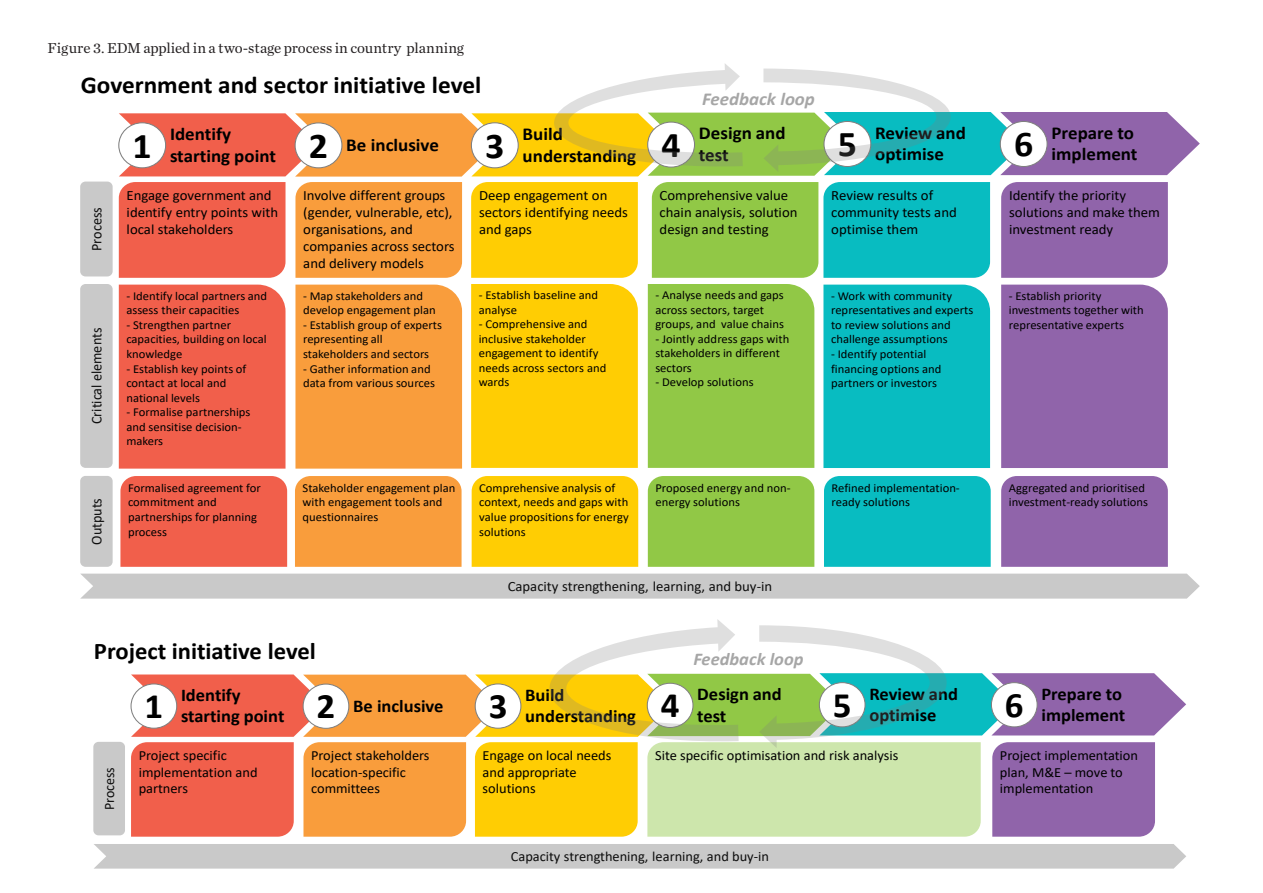
<style>
.page{position:relative;width:1263px;height:893px;background:#fff}
.page>*{position:absolute;margin:0;border:0;box-sizing:border-box;transform-origin:0 0}
.t1{font:700 24.3px "Calibri";color:#000;scale:1.04 1}
.t2{font:700 23.85px "Calibri";color:#000}
.t3{font:700 18.15px/21.9px "Calibri";color:#000;scale:1.04 1}
.t4{font:italic 700 18.15px "Calibri";color:#a6a6a6;scale:1.04 1}
.t5{font:700 18px/21.6px "Calibri";color:#000}
.t6{font:italic 700 18px "Calibri";color:#a6a6a6}
.IIED_WP_Figure_title{font:15px "Chronicle Text G1";letter-spacing:-.005em;color:#231f20}
.t7{font:14.7px "Calibri";color:#0d0d0d;scale:.96 1}
.t8{font:14.4px "Calibri";letter-spacing:-.005em;color:#0d0d0d}
.t9{font:14.25px/17px "Calibri";color:#000;scale:1.04 1}
.t10{font:14.25px "Calibri";color:#0d0d0d;scale:1.04 1}
.t11{font:13.95px/16.8px "Calibri";color:#000}
.t12{font:13.95px "Calibri";color:#0d0d0d}
.t13{font:12.15px/14.5px "Calibri";color:#000;scale:1.04 1}
</style>
<div class="page">
<svg style="left:119px;top:64px;width:1081px;height:214px"></svg>
<div style="left:80px;top:574px;width:1120px;height:25px;background:#c9c9c9"></div>
<div style="left:119px;top:285px;width:166px;height:184px;background:#f15f4b"></div>
<div style="left:295px;top:285px;width:167px;height:184px;background:#f99d3c"></div>
<div style="left:471px;top:284px;width:167px;height:184px;background:#ffcd03"></div>
<div style="left:648px;top:284px;width:166px;height:184px;background:#91c846"></div>
<div style="left:823px;top:285px;width:167px;height:183px;background:#08bcc1"></div>
<div style="left:1001px;top:285px;width:167px;height:183px;background:#9064aa"></div>
<div style="left:120px;top:476px;width:167px;height:91px;background:#f15f4b"></div>
<div style="left:295px;top:476px;width:167px;height:91px;background:#f99d3c"></div>
<div style="left:472px;top:476px;width:166px;height:91px;background:#ffcd03"></div>
<div style="left:648px;top:476px;width:166px;height:91px;background:#91c846"></div>
<div style="left:824px;top:476px;width:167px;height:91px;background:#08bcc1"></div>
<div style="left:1001px;top:476px;width:167px;height:91px;background:#9064aa"></div>
<div style="left:80px;top:182px;width:33px;height:94px;background:#c9c9c9;border-radius:5px"></div>
<div style="left:80px;top:284px;width:33px;height:184px;background:#c9c9c9;border-radius:5px"></div>
<div style="left:80px;top:476px;width:33px;height:91px;background:#c9c9c9;border-radius:5px"></div>
<svg style="left:131px;top:619px;width:1055px;height:218px"></svg>
<div style="left:94px;top:844px;width:1092px;height:25px;background:#c9c9c9"></div>
<div style="left:93px;top:742px;width:32px;height:93px;background:#c9c9c9;border-radius:5px"></div>
<p class="IIED_WP_Figure_title" style="left:48px;top:36px;width:418px">Figure 3. EDM applied in a two-stage process in country planning</p>
<p class="t1" style="left:81px;top:68px;width:387px">Government and sector initiative level</p>
<p class="t4" style="left:702px;top:87px;width:110px">Feedback loop</p>
<p class="t7" style="left:86px;top:251px;width:47px;rotate:-90deg">Process</p>
<p class="t7" style="left:86px;top:424px;width:102px;rotate:-90deg">Critical elements</p>
<p class="t7" style="left:86px;top:545px;width:50px;rotate:-90deg">Outputs</p>
<p class="t3" style="left:133px;top:123px;width:296px;text-indent:37px">Identify<br><sup>1</sup> starting point <sup>2</sup> Be inclusive</p>
<p class="t3" style="left:485px;top:123px;width:147px;text-indent:37px">Build<br><sup>3</sup> understanding</p>
<p class="t3" style="left:661px;top:122px;width:121px;text-indent:37px">Design and<br><sup>4</sup> test</p>
<p class="t3" style="left:838px;top:121px;width:125px;text-indent:37px">Review and<br><sup>5</sup> optimise</p>
<p class="t3" style="left:1014px;top:121px;width:120px;text-align:right">Prepare to<br><sup>6</sup> implement</p>
<p class="t9" style="left:127px;top:186px;width:147px">Engage government and identify entry points with local stakeholders</p>
<p class="t9" style="left:303px;top:186px;width:147px">Involve different groups (gender, vulnerable, etc), organisations, and companies across sectors and delivery models</p>
<p class="t9" style="left:479px;top:186px;width:145px">Deep engagement on sectors identifying needs and gaps</p>
<p class="t9" style="left:660px;top:186px;width:134px">Comprehensive value chain analysis, solution design and testing</p>
<p class="t9" style="left:831px;top:186px;width:122px">Review results of community tests and optimise them</p>
<p class="t9" style="left:1009px;top:186px;width:147px">Identify the priority solutions and make them investment ready</p>
<p class="t13" style="left:126px;top:288px;width:137px">- Identify local partners and assess their capacities</p>
<p class="t13" style="left:126px;top:317px;width:136px">- Strengthen partner capacities, building on local knowledge</p>
<p class="t13" style="left:126px;top:361px;width:117px">- Establish key points of contact at local and national levels</p>
<p class="t13" style="left:126px;top:405px;width:121px">- Formalise partnerships and sensitise decision&shy;makers</p>
<p class="t13" style="left:303px;top:288px;width:129px">- Map stakeholders and develop engagement plan</p>
<p class="t13" style="left:303px;top:317px;width:135px">- Establish group of experts representing all stakeholders and sectors</p>
<p class="t13" style="left:303px;top:361px;width:129px">- Gather information and data from various sources</p>
<p class="t13" style="left:479px;top:287px;width:116px">- Establish baseline and analyse</p>
<p class="t13" style="left:479px;top:317px;width:124px">- Comprehensive and inclusive stakeholder engagement to identify needs across sectors and wards</p>
<p class="t13" style="left:655px;top:287px;width:125px">- Analyse needs and gaps across sectors, target groups, and value chains</p>
<p class="t13" style="left:655px;top:331px;width:130px">- Jointly address gaps with stakeholders in different sectors</p>
<p class="t13" style="left:655px;top:375px;width:96px">- Develop solutions</p>
<p class="t13" style="left:831px;top:288px;width:138px">- Work with community representatives and experts to review solutions and challenge assumptions</p>
<p class="t13" style="left:831px;top:346px;width:108px">- Identify potential financing options and partners or investors</p>
<p class="t13" style="left:1009px;top:288px;width:131px">- Establish priority investments together with representative experts</p>
<p class="t13" style="left:128px;top:480px;width:129px">Formalised agreement for commitment and partnerships for planning process</p>
<p class="t13" style="left:302px;top:480px;width:148px">Stakeholder engagement plan with engagement tools and questionnaires</p>
<p class="t13" style="left:479px;top:480px;width:145px">Comprehensive analysis of context, needs and gaps with value propositions for energy solutions</p>
<p class="t13" style="left:655px;top:480px;width:132px">Proposed energy and non&shy;energy solutions</p>
<p class="t13" style="left:832px;top:480px;width:125px">Refined implementation&shy;ready solutions</p>
<p class="t13" style="left:1009px;top:480px;width:136px">Aggregated and prioritised investment-ready solutions</p>
<p class="t10" style="left:508px;top:576px;width:256px">Capacity strengthening, learning, and buy-in</p>
<p class="t2" style="left:94px;top:634px;width:223px">Project initiative level</p>
<p class="t6" style="left:693px;top:647px;width:112px">Feedback loop</p>
<p class="t8" style="left:99px;top:810px;width:45px;rotate:-90deg">Process</p>
<p class="t5" style="left:144px;top:684px;width:300px;text-indent:36px">Identify<br><sup>1</sup> starting point <sup>2</sup> Be inclusive</p>
<p class="t5" style="left:489px;top:684px;width:149px;text-indent:36px">Build<br><sup>3</sup> understanding</p>
<p class="t5" style="left:661px;top:683px;width:123px;text-indent:36px">Design and<br><sup>4</sup> test</p>
<p class="t5" style="left:833px;top:682px;width:127px;text-indent:36px">Review and<br><sup>5</sup> optimise</p>
<p class="t5" style="left:1005px;top:682px;width:122px;text-align:right">Prepare to<br><sup>6</sup> implement</p>
<p class="t11" style="left:139px;top:746px;width:120px">Project specific implementation and partners</p>
<p class="t11" style="left:311px;top:746px;width:120px">Project stakeholders location-specific committees</p>
<p class="t11" style="left:483px;top:746px;width:130px">Engage on local needs and appropriate solutions</p>
<p class="t11" style="left:655px;top:746px;width:245px">Site specific optimisation and risk analysis</p>
<p class="t11" style="left:1000px;top:746px;width:140px">Project implementation plan, M&amp;E – move to implementation</p>
<p class="t12" style="left:511px;top:847px;width:260px">Capacity strengthening, learning, and buy-in</p>
</div>
